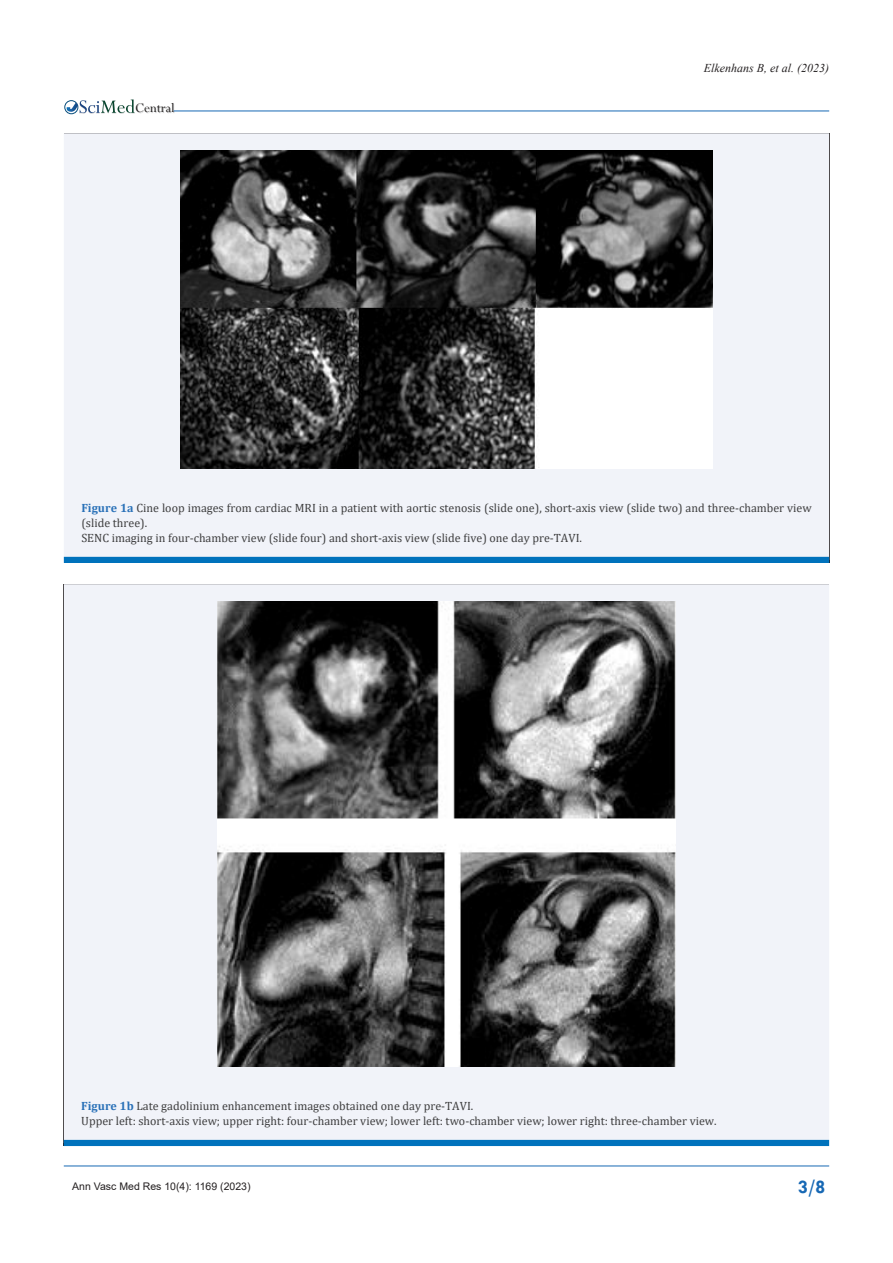
<style>
.page{position:relative;width:893px;height:1263px;background:#fff}
.page>*{position:absolute;margin:0;border:0;box-sizing:border-box;transform-origin:0 0}
.t1{font:700 19.5px "Tw Cen";color:#1768b4}
.t2{font:14.55px "Perpetua";color:#211e1e}
.t3{font:12px/15px "Cambria";color:#3e3e3f}
.t4{font:italic 12px "Times New Roman";color:#231f20}
.t5{font:10.5px "Arial";color:#231f20}
.s1{font-weight:700;color:#2a71b8}
</style>
<div class="page">
<img style="left:79px;top:103px;width:96px;height:11px">
<div style="left:64px;top:100px;width:14px;height:14px;border:1px solid #074d7c;border-radius:50%"></div>
<svg style="left:66px;top:99px;width:69px;height:14px"></svg>
<hr style="left:64px;top:1166px;width:765px;height:1px;background:#1768b4">
<hr style="left:174px;top:111px;width:655px;height:1px;background:#1768b4">
<div style="left:64px;top:133px;width:765px;height:424px;background:#f1f3f9"></div>
<div style="left:64px;top:557px;width:765px;height:6px;background:#0072bc"></div>
<img style="left:180px;top:151px;width:533px;height:317px">
<div style="left:64px;top:584px;width:765px;height:556px;background:#f1f3f9"></div>
<div style="left:64px;top:1140px;width:765px;height:6px;background:#0072bc"></div>
<img style="left:217px;top:602px;width:458px;height:464px">
<p class="t2" style="left:135px;top:99px;width:41px">Central</p>
<p class="t4" style="left:704px;top:59px;width:127px">Elkenhans B, et al. (2023)</p>
<p class="t3" style="left:81px;top:501px;width:732px"><span class="s1">Figure 1a</span> Cine loop images from cardiac MRI in a patient with aortic stenosis (slide one), short-axis view (slide two) and three-chamber view (slide three).</p>
<p class="t3" style="left:81px;top:531px;width:502px">SENC imaging in four-chamber view (slide four) and short-axis view (slide five) one day pre-TAVI.</p>
<p class="t3" style="left:81px;top:1099px;width:394px"><span class="s1">Figure 1b</span> Late gadolinium enhancement images obtained one day pre-TAVI.</p>
<p class="t3" style="left:81px;top:1114px;width:637px">Upper left: short-axis view; upper right: four-chamber view; lower left: two-chamber view; lower right: three-chamber view.</p>
<p class="t5" style="left:72px;top:1179px;width:180px">Ann Vasc Med Res 10(4): 1169 (2023)</p>
<h1 class="t1" style="left:798px;top:1175px;width:29px">3/8</h1>
</div>
